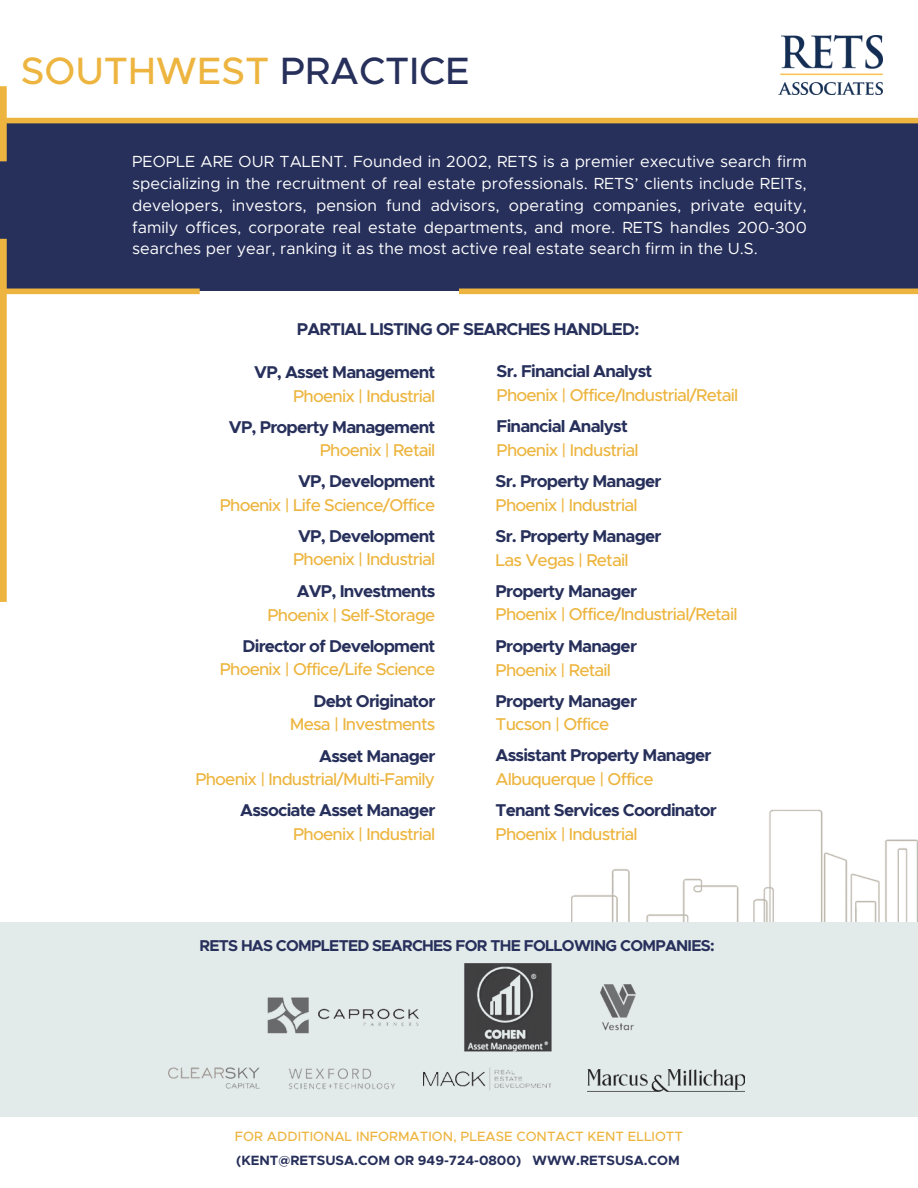
<style>
.page{position:relative;width:918px;height:1188px;background:#fff}
.page>*{position:absolute;margin:0;border:0;box-sizing:border-box;transform-origin:0 0}
.t1{font:500 38.25px "Metropolis";color:#edb53f}
.t2{font:500 17.1px/23.4px "Metropolis";letter-spacing:-.045em;color:#edb53f;text-align:right}
.t3{font:700 17.1px/23.4px "Metropolis";letter-spacing:-.045em;color:#27305b}
.t4{font:16.2px/21.8px "Metropolis";color:#fff;text-align:justify}
.t5{font:700 15.75px "Metropolis";letter-spacing:-.045em;color:#27305b}
.t6{font:500 13.5px "Metropolis";color:#edb53f}
.t7{font:700 13.5px "Metropolis";color:#27305b}
.s1{color:#27305b}
.s2{font-weight:500;color:#edb53f}
.s3{font-weight:700;color:#27305b}
</style>
<div class="page">
<img style="left:779px;top:36px;width:104px;height:58px">
<div style="left:0;top:121px;width:918px;height:170px;background:#27305b"></div>
<div style="left:459px;top:289px;width:459px;height:5px;background:#edb53f"></div>
<div style="left:0;top:239px;width:7px;height:363px;background:#edb53f"></div>
<div style="left:0;top:86px;width:7px;height:75px;background:#edb53f"></div>
<div style="left:0;top:118px;width:918px;height:5px;background:#edb53f"></div>
<div style="left:0;top:289px;width:200px;height:5px;background:#edb53f"></div>
<img style="left:571px;top:809px;width:347px;height:113px">
<div style="left:0;top:922px;width:918px;height:195px;background:#e3eaea"></div>
<img style="left:267px;top:963px;width:369px;height:89px">
<img style="left:289px;top:1067px;width:263px;height:23px">
<img style="left:587px;top:1069px;width:158px;height:22px">
<img style="left:169px;top:1067px;width:90px;height:22px">
<h2 class="t1" style="left:21px;top:54px;width:450px">SOUTHWEST <span class="s1">PRACTICE</span></h2>
<h3 class="t4" style="left:132px;top:152px;width:676px">PEOPLE ARE OUR TALENT. Founded in 2002, RETS is a premier executive search firm specializing in the recruitment of real estate professionals. RETS’ clients include REITs, developers, investors, pension fund advisors, operating companies, private equity, family offices, corporate real estate departments, and more. RETS handles 200-300 searches per year, ranking it as the most active real estate search firm in the U.S.</h3>
<h3 class="t3" style="left:297px;top:319px;width:344px">PARTIAL LISTING OF SEARCHES HANDLED:</h3>
<h3 class="t3" style="left:254px;top:361px;width:183px;text-align:right">VP, Asset Management<br><span class="s2">Phoenix | Industrial</span></h3>
<h3 class="t3" style="left:229px;top:416px;width:208px;text-align:right">VP, Property Management<br><span class="s2">Phoenix | Retail</span></h3>
<h3 class="t2" style="left:497px;top:360px;width:243px;text-align:left"><span class="s3">Sr. Financial Analyst<br></span>Phoenix | Office/Industrial/Retail</h3>
<p class="t2" style="left:497px;top:415px;width:144px;text-align:left"><span class="s3">Financial Analyst<br></span>Phoenix | Industrial</p>
<p class="t2" style="left:220px;top:471px;width:217px"><span class="s3">VP, Development<br></span>Phoenix | Life Science/Office</p>
<h3 class="t2" style="left:293px;top:525px;width:144px;text-align:left"><span class="s3">VP, Development<br></span>Phoenix | Industrial</h3>
<h3 class="t3" style="left:496px;top:470px;width:167px">Sr. Property Manager<br><span class="s2">Phoenix | Industrial</span></h3>
<h3 class="t3" style="left:496px;top:525px;width:167px">Sr. Property Manager<br><span class="s2">Las Vegas | Retail</span></h3>
<h3 class="t2" style="left:268px;top:580px;width:169px"><span class="s3">AVP, Investments<br></span>Phoenix | Self-Storage</h3>
<h3 class="t2" style="left:496px;top:580px;width:243px;text-align:left"><span class="s3">Property Manager<br></span>Phoenix | Office/Industrial/Retail</h3>
<h3 class="t2" style="left:220px;top:635px;width:217px"><span class="s3">Director of Development<br></span>Phoenix | Office/Life Science</h3>
<h3 class="t2" style="left:290px;top:690px;width:147px"><span class="s3">Debt Originator<br></span>Mesa | Investments</h3>
<h3 class="t2" style="left:195px;top:745px;width:241px"><span class="s3">Asset Manager<br></span>Phoenix | Industrial/Multi-Family</h3>
<p class="t3" style="left:240px;top:800px;width:197px;text-align:right">Associate Asset Manager<br><span class="s2">Phoenix | Industrial</span></p>
<h3 class="t3" style="left:496px;top:635px;width:143px">Property Manager<br><span class="s2">Phoenix | Retail</span></h3>
<h3 class="t3" style="left:496px;top:690px;width:143px">Property Manager<br><span class="s2">Tucson | Office</span></h3>
<h3 class="t3" style="left:496px;top:745px;width:217px">Assistant Property Manager<br><span class="s2">Albuquerque | Office</span></h3>
<h3 class="t3" style="left:496px;top:800px;width:223px">Tenant Services Coordinator<br><span class="s2">Phoenix | Industrial</span></h3>
<h2 class="t5" style="left:199px;top:938px;width:517px">RETS HAS COMPLETED SEARCHES FOR THE FOLLOWING COMPANIES:</h2>
<p class="t6" style="left:235px;top:1131px;width:450px">FOR ADDITIONAL INFORMATION, PLEASE CONTACT KENT ELLIOTT</p>
<h3 class="t7" style="left:236px;top:1154px;width:445px">(KENT@RETSUSA.COM OR 949-724-0800) WWW.RETSUSA.COM</h3>
</div>
